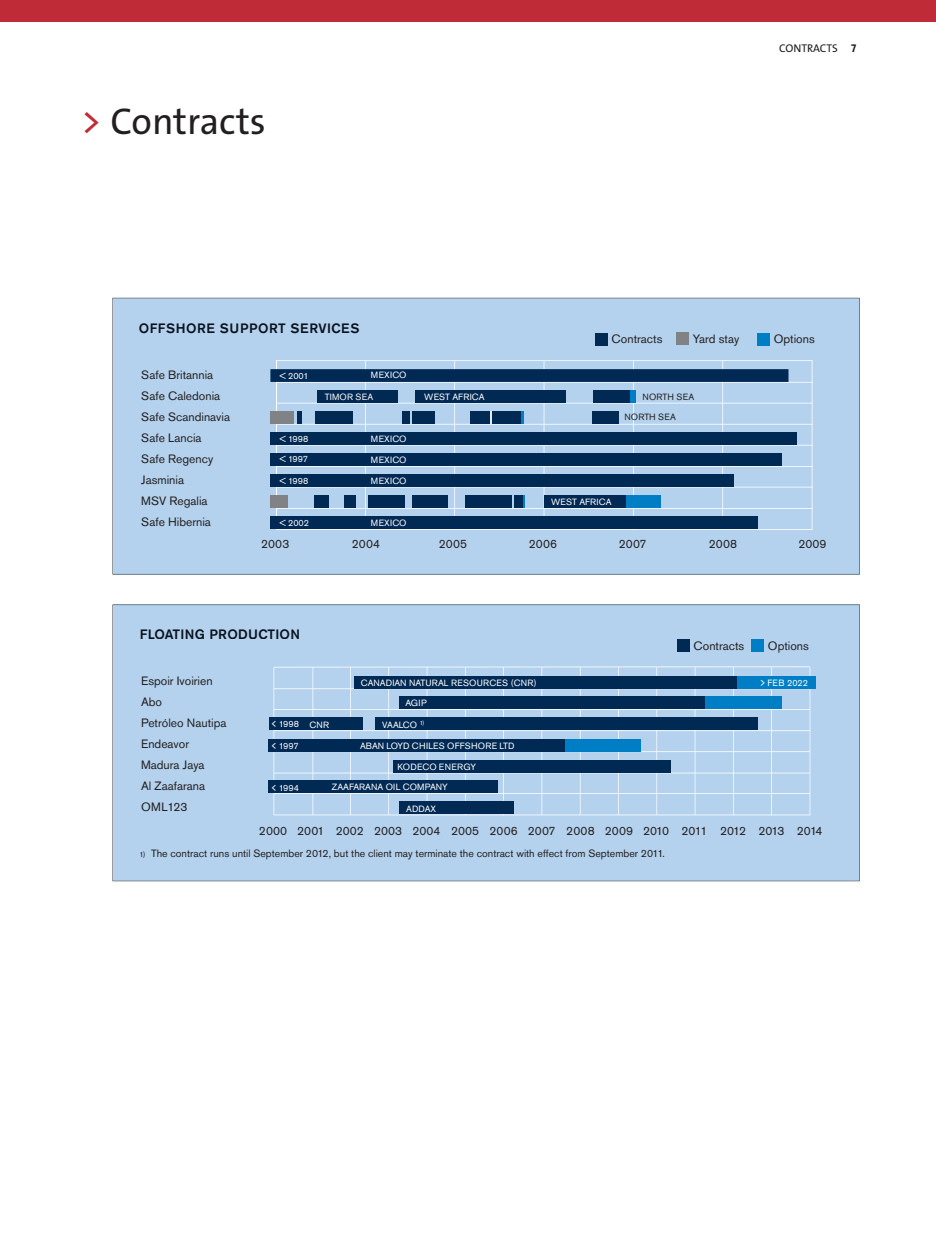
<style>
.page{position:relative;width:936px;height:1234px;background:#fff}
.page>*{position:absolute;margin:0;border:0;box-sizing:border-box;transform-origin:0 0}
.t1{font:37.5px "The Sans B5 Plain";color:#231f20}
.t2{font:500 13.5px "Standard Grotesk BSK";letter-spacing:.035em;color:#0a121e}
.t3{font:12px/21px "Standard Grotesk BSK";color:#231f20}
.t4{font:11.25px "The Sans B5 Plain";letter-spacing:-.01em;color:#231f20}
.t5{font:10.5px "Standard Grotesk BSK";color:#231f20}
.t6{font:9px "Standard Grotesk BSK";letter-spacing:.02em;color:#fff}
.t7{font:9px "Standard Grotesk BSK";color:#fff}
.t8{font:9px "Standard Grotesk BSK";letter-spacing:.02em;color:#231f20}
.t9{font:9px "Standard Grotesk BSK";letter-spacing:.02em;color:#f9f9f9}
.s1{color:#bf2b37}
.s2{font-family:"The Sans Bold Caps"}
.s3{font-size:7.5px}
.s4{font-family:"The Sans B5 Plain";font-size:10.5px}
</style>
<div class="page">
<div style="left:0;top:0;width:935px;height:21px;background:#bf2b37"></div>
<svg style="left:112px;top:298px;width:747px;height:276px;background:#90afcd"></svg>
<div style="left:139px;top:323px;width:220px;height:10px;background:#b4d2ed"></div>
<svg style="left:112px;top:604px;width:747px;height:277px;background:#9abad7"></svg>
<div style="left:141px;top:628px;width:158px;height:10px;background:#b4d2ed"></div>
<h1 class="t1" style="left:81px;top:102px;width:186px"><span class="s1">&gt;</span> Contracts</h1>
<p class="t2" style="left:139px;top:320px;width:222px">OFFSHORE SUPPORT SERVICES</p>
<p class="t4" style="left:779px;top:43px;width:79px">CONTRACTS <span class="s2">7</span></p>
<p class="t3" style="left:611px;top:328px;width:52px">Contracts</p>
<p class="t3" style="left:692px;top:328px;width:48px">Yard stay</p>
<p class="t3" style="left:773px;top:328px;width:42px">Options</p>
<p class="t3" style="left:141px;top:364px;width:90px">Safe Britannia<br>Safe Caledonia<br>Safe Scandinavia<br>Safe Lancia<br>Safe Regency<br>Jasminia<br>MSV Regalia<br>Safe Hibernia</p>
<p class="t6" style="left:280px;top:370px;width:30px">&lt; 2001</p>
<p class="t6" style="left:280px;top:433px;width:30px">&lt; 1998</p>
<p class="t6" style="left:280px;top:454px;width:30px">&lt; 1997</p>
<p class="t6" style="left:280px;top:475px;width:30px">&lt; 1998</p>
<p class="t6" style="left:371px;top:370px;width:37px">MEXICO</p>
<p class="t9" style="left:325px;top:391px;width:50px">TIMOR SEA</p>
<p class="t6" style="left:424px;top:391px;width:62px">WEST AFRICA</p>
<p class="t8" style="left:642px;top:391px;width:53px">NORTH SEA</p>
<p class="t8" style="left:624px;top:411px;width:53px">NORTH SEA</p>
<p class="t6" style="left:371px;top:433px;width:37px">MEXICO</p>
<p class="t6" style="left:371px;top:454px;width:37px">MEXICO</p>
<p class="t6" style="left:371px;top:475px;width:37px">MEXICO</p>
<p class="t6" style="left:551px;top:496px;width:62px">WEST AFRICA</p>
<p class="t6" style="left:280px;top:517px;width:31px">&lt; 2002</p>
<p class="t6" style="left:371px;top:517px;width:37px">MEXICO</p>
<p class="t3" style="left:261px;top:533px;width:30px">2003</p>
<p class="t3" style="left:352px;top:533px;width:30px">2004</p>
<p class="t3" style="left:439px;top:533px;width:30px">2005</p>
<p class="t3" style="left:529px;top:533px;width:30px">2006</p>
<p class="t3" style="left:619px;top:533px;width:29px">2007</p>
<p class="t3" style="left:708px;top:533px;width:30px">2008</p>
<p class="t3" style="left:798px;top:533px;width:30px">2009</p>
<p class="t2" style="left:140px;top:625px;width:162px">FLOATING PRODUCTION</p>
<p class="t3" style="left:693px;top:635px;width:52px">Contracts</p>
<p class="t3" style="left:767px;top:635px;width:42px">Options</p>
<p class="t3" style="left:141px;top:670px;width:87px">Espoir Ivoirien<br>Abo<br>Petróleo Nautipa<br>Endeavor<br>Madura Jaya<br>Al Zaafarana<br>OML123</p>
<p class="t5" style="left:139px;top:846px;width:527px"><span class="s3">1)</span> The contract runs until September 2012, but the client may terminate the contract with effect from September 2011.</p>
<p class="t6" style="left:361px;top:677px;width:177px">CANADIAN NATURAL RESOURCES (CNR)</p>
<p class="t6" style="left:405px;top:697px;width:23px">AGIP</p>
<p class="t6" style="left:759px;top:677px;width:50px"><span class="s4">&gt;</span> FEB 2022</p>
<p class="t6" style="left:309px;top:719px;width:21px">CNR</p>
<p class="t6" style="left:382px;top:719px;width:44px">VAALCO <sup>1)</sup></p>
<p class="t6" style="left:360px;top:740px;width:156px">ABAN LOYD CHILES OFFSHORE LTD</p>
<p class="t6" style="left:397px;top:761px;width:80px">KODECO ENERGY</p>
<p class="t7" style="left:332px;top:781px;width:117px">ZAAFARANA OIL COMPANY</p>
<p class="t6" style="left:406px;top:803px;width:31px">ADDAX</p>
<p class="t6" style="left:271px;top:718px;width:30px"><span class="s4">&lt;</span> 1998</p>
<p class="t6" style="left:271px;top:740px;width:29px"><span class="s4">&lt;</span> 1997</p>
<p class="t6" style="left:271px;top:782px;width:29px"><span class="s4">&lt;</span> 1994</p>
<p class="t3" style="left:259px;top:820px;width:565px">2000 2001 2002 2003 2004 2005 2006 2007 2008 2009 2010 2011 2012 2013 2014</p>
</div>
